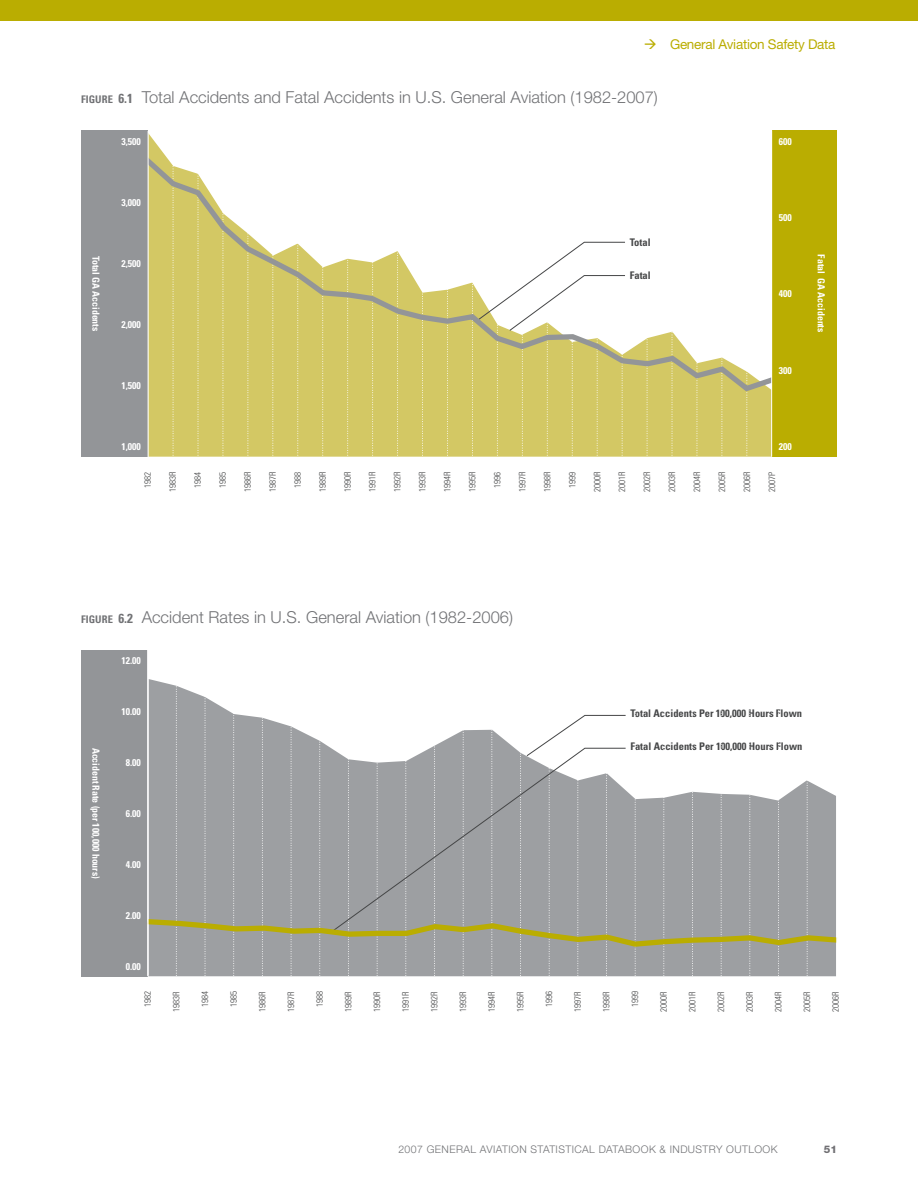
<style>
.page{position:relative;width:918px;height:1188px;background:#fff}
.page>*{position:absolute;margin:0;border:0;box-sizing:border-box;transform-origin:0 0}
.t1{font:300 16.5px "Helvetica Neue";color:#717275}
.t2{font:13.5px "Helvetica Neue";letter-spacing:-.02em;color:#baad01}
.t3{font:700 condensed 10.5px "Univers";color:#454647}
.t4{font:300 10.5px "Helvetica Neue";letter-spacing:.04em;color:#717275}
.t5{font:800 10.5px "Helvetica Neue";color:#717074}
.t6{font:700 condensed 9.75px "Univers";color:#fff}
.t7{font:300 condensed 9px "Univers";color:#454647}
.s1{font-family:"Univers";font-weight:700;font-stretch:condensed;font-size:10.5px}
.s2{font-family:"Univers";font-weight:700;font-stretch:condensed;font-size:13.2px}
</style>
<div class="page">
<div style="left:0;top:0;width:918px;height:20px;background:#baad01"></div>
<div style="left:81px;top:650px;width:67px;height:326px;background:#939598"></div>
<hr style="left:147px;top:650px;width:1px;height:326px;background:#fff">
<svg style="left:149px;top:134px;width:622px;height:323px;fill:#d3c864"></svg>
<svg style="left:173px;top:142px;width:1px;height:315px"></svg>
<svg style="left:198px;top:142px;width:1px;height:315px"></svg>
<svg style="left:223px;top:142px;width:1px;height:315px"></svg>
<svg style="left:248px;top:142px;width:1px;height:315px"></svg>
<svg style="left:272px;top:142px;width:2px;height:315px"></svg>
<svg style="left:297px;top:142px;width:2px;height:315px"></svg>
<svg style="left:322px;top:142px;width:2px;height:315px"></svg>
<svg style="left:347px;top:142px;width:2px;height:315px"></svg>
<svg style="left:372px;top:142px;width:2px;height:315px"></svg>
<svg style="left:397px;top:142px;width:2px;height:315px"></svg>
<svg style="left:422px;top:142px;width:2px;height:315px"></svg>
<svg style="left:447px;top:142px;width:1px;height:315px"></svg>
<svg style="left:647px;top:142px;width:1px;height:315px"></svg>
<svg style="left:672px;top:142px;width:1px;height:315px"></svg>
<svg style="left:697px;top:142px;width:1px;height:315px"></svg>
<svg style="left:722px;top:142px;width:1px;height:315px"></svg>
<svg style="left:746px;top:142px;width:2px;height:315px"></svg>
<svg style="left:472px;top:142px;width:154px;height:315px;background:#d9cf7a"></svg>
<svg style="left:149px;top:151px;width:622px;height:243px"></svg>
<div style="left:81px;top:130px;width:67px;height:327px;background:#939598"></div>
<div style="left:772px;top:130px;width:65px;height:327px;background:#baad01"></div>
<svg style="left:142px;top:660px;width:694px;height:317px"></svg>
<hr style="left:148px;top:649px;width:1px;height:327px;background:#fff">
<h2 class="t2" style="left:644px;top:36px;width:193px">→ General Aviation Safety Data</h2>
<h1 class="t1" style="left:81px;top:88px;width:578px"><span class="s1">Figure</span> <span class="s2">6.1</span> Total Accidents and Fatal Accidents in U.S. General Aviation (1982-2007)</h1>
<p class="t6" style="left:121px;top:135px;width:21px">3,500</p>
<p class="t6" style="left:102px;top:256px;width:77px;rotate:90deg">Total GA Accidents</p>
<p class="t6" style="left:121px;top:196px;width:21px">3,000</p>
<p class="t6" style="left:121px;top:257px;width:21px">2,500</p>
<p class="t6" style="left:121px;top:318px;width:21px">2,000</p>
<p class="t6" style="left:121px;top:379px;width:21px">1,500</p>
<p class="t6" style="left:121px;top:440px;width:21px">1,000</p>
<p class="t3" style="left:630px;top:236px;width:22px">Total</p>
<p class="t3" style="left:630px;top:269px;width:22px">Fatal</p>
<p class="t6" style="left:779px;top:135px;width:14px">600</p>
<p class="t6" style="left:779px;top:212px;width:14px">500</p>
<p class="t6" style="left:779px;top:288px;width:14px">400</p>
<p class="t6" style="left:779px;top:364px;width:14px">300</p>
<p class="t6" style="left:779px;top:440px;width:14px">200</p>
<p class="t7" style="left:142px;top:488px;width:17px;rotate:-90deg">1982</p>
<p class="t7" style="left:167px;top:492px;width:22px;rotate:-90deg">1983R</p>
<p class="t7" style="left:192px;top:488px;width:17px;rotate:-90deg">1984</p>
<p class="t7" style="left:217px;top:488px;width:17px;rotate:-90deg">1985</p>
<p class="t7" style="left:242px;top:492px;width:22px;rotate:-90deg">1986R</p>
<p class="t7" style="left:267px;top:492px;width:22px;rotate:-90deg">1987R</p>
<p class="t7" style="left:292px;top:488px;width:17px;rotate:-90deg">1988</p>
<p class="t7" style="left:317px;top:492px;width:22px;rotate:-90deg">1989R</p>
<p class="t7" style="left:342px;top:492px;width:22px;rotate:-90deg">1990R</p>
<p class="t7" style="left:367px;top:492px;width:22px;rotate:-90deg">1991R</p>
<p class="t7" style="left:392px;top:492px;width:22px;rotate:-90deg">1992R</p>
<p class="t7" style="left:417px;top:492px;width:22px;rotate:-90deg">1993R</p>
<p class="t7" style="left:442px;top:492px;width:22px;rotate:-90deg">1994R</p>
<p class="t7" style="left:467px;top:492px;width:22px;rotate:-90deg">1995R</p>
<p class="t7" style="left:492px;top:488px;width:17px;rotate:-90deg">1996</p>
<p class="t7" style="left:517px;top:492px;width:22px;rotate:-90deg">1997R</p>
<p class="t7" style="left:542px;top:492px;width:22px;rotate:-90deg">1998R</p>
<p class="t7" style="left:567px;top:488px;width:17px;rotate:-90deg">1999</p>
<p class="t7" style="left:592px;top:492px;width:22px;rotate:-90deg">2000R</p>
<p class="t7" style="left:617px;top:492px;width:22px;rotate:-90deg">2001R</p>
<p class="t7" style="left:642px;top:492px;width:22px;rotate:-90deg">2002R</p>
<p class="t7" style="left:667px;top:492px;width:22px;rotate:-90deg">2003R</p>
<p class="t7" style="left:692px;top:492px;width:22px;rotate:-90deg">2004R</p>
<p class="t7" style="left:717px;top:492px;width:22px;rotate:-90deg">2005R</p>
<p class="t7" style="left:742px;top:492px;width:22px;rotate:-90deg">2006R</p>
<p class="t7" style="left:767px;top:492px;width:21px;rotate:-90deg">2007P</p>
<p class="t6" style="left:827px;top:254px;width:79px;rotate:90deg">Fatal GA Accidents</p>
<h1 class="t1" style="left:81px;top:607px;width:434px"><span class="s1">Figure</span> <span class="s2">6.2</span> Accident Rates in U.S. General Aviation (1982-2006)</h1>
<p class="t6" style="left:121px;top:655px;width:21px">12.00</p>
<p class="t6" style="left:102px;top:748px;width:133px;rotate:90deg">Accident Rate (per 100,000 hours)</p>
<p class="t6" style="left:121px;top:706px;width:21px">10.00</p>
<p class="t6" style="left:126px;top:757px;width:17px">8.00</p>
<p class="t6" style="left:126px;top:808px;width:17px">6.00</p>
<p class="t6" style="left:126px;top:858px;width:17px">4.00</p>
<p class="t6" style="left:126px;top:909px;width:17px">2.00</p>
<p class="t6" style="left:126px;top:960px;width:17px">0.00</p>
<p class="t3" style="left:630px;top:707px;width:173px">Total Accidents Per 100,000 Hours Flown</p>
<p class="t3" style="left:630px;top:740px;width:174px">Fatal Accidents Per 100,000 Hours Flown</p>
<p class="t7" style="left:142px;top:1007px;width:17px;rotate:-90deg">1982</p>
<p class="t7" style="left:171px;top:1012px;width:22px;rotate:-90deg">1983R</p>
<p class="t7" style="left:200px;top:1007px;width:17px;rotate:-90deg">1984</p>
<p class="t7" style="left:228px;top:1007px;width:17px;rotate:-90deg">1985</p>
<p class="t7" style="left:257px;top:1012px;width:22px;rotate:-90deg">1986R</p>
<p class="t7" style="left:286px;top:1012px;width:22px;rotate:-90deg">1987R</p>
<p class="t7" style="left:314px;top:1007px;width:17px;rotate:-90deg">1988</p>
<p class="t7" style="left:343px;top:1012px;width:22px;rotate:-90deg">1989R</p>
<p class="t7" style="left:372px;top:1012px;width:22px;rotate:-90deg">1990R</p>
<p class="t7" style="left:400px;top:1012px;width:22px;rotate:-90deg">1991R</p>
<p class="t7" style="left:429px;top:1012px;width:22px;rotate:-90deg">1992R</p>
<p class="t7" style="left:458px;top:1012px;width:22px;rotate:-90deg">1993R</p>
<p class="t7" style="left:486px;top:1012px;width:22px;rotate:-90deg">1994R</p>
<p class="t7" style="left:515px;top:1012px;width:22px;rotate:-90deg">1995R</p>
<p class="t7" style="left:544px;top:1007px;width:17px;rotate:-90deg">1996</p>
<p class="t7" style="left:572px;top:1012px;width:22px;rotate:-90deg">1997R</p>
<p class="t7" style="left:601px;top:1012px;width:22px;rotate:-90deg">1998R</p>
<p class="t7" style="left:630px;top:1007px;width:17px;rotate:-90deg">1999</p>
<p class="t7" style="left:658px;top:1012px;width:22px;rotate:-90deg">2000R</p>
<p class="t7" style="left:687px;top:1012px;width:22px;rotate:-90deg">2001R</p>
<p class="t7" style="left:716px;top:1012px;width:22px;rotate:-90deg">2002R</p>
<p class="t7" style="left:744px;top:1012px;width:22px;rotate:-90deg">2003R</p>
<p class="t7" style="left:773px;top:1012px;width:22px;rotate:-90deg">2004R</p>
<p class="t7" style="left:802px;top:1012px;width:22px;rotate:-90deg">2005R</p>
<p class="t7" style="left:830px;top:1012px;width:22px;rotate:-90deg">2006R</p>
<p class="t4" style="left:398px;top:1143px;width:45px">2007 Genera</p>
<p class="t4" style="left:471px;top:1143px;width:17px">l aviation</p>
<p class="t4" style="left:531px;top:1143px;width:7px">statistica</p>
<p class="t4" style="left:589px;top:1143px;width:18px">l databoo</p>
<p class="t4" style="left:649px;top:1143px;width:32px">k &amp; Industry</p>
<p class="t4" style="left:726px;top:1143px;width:9px">out</p>
<p class="t4" style="left:748px;top:1143px;width:31px">loo k</p>
<p class="t5" style="left:824px;top:1143px;width:15px">51</p>
</div>
